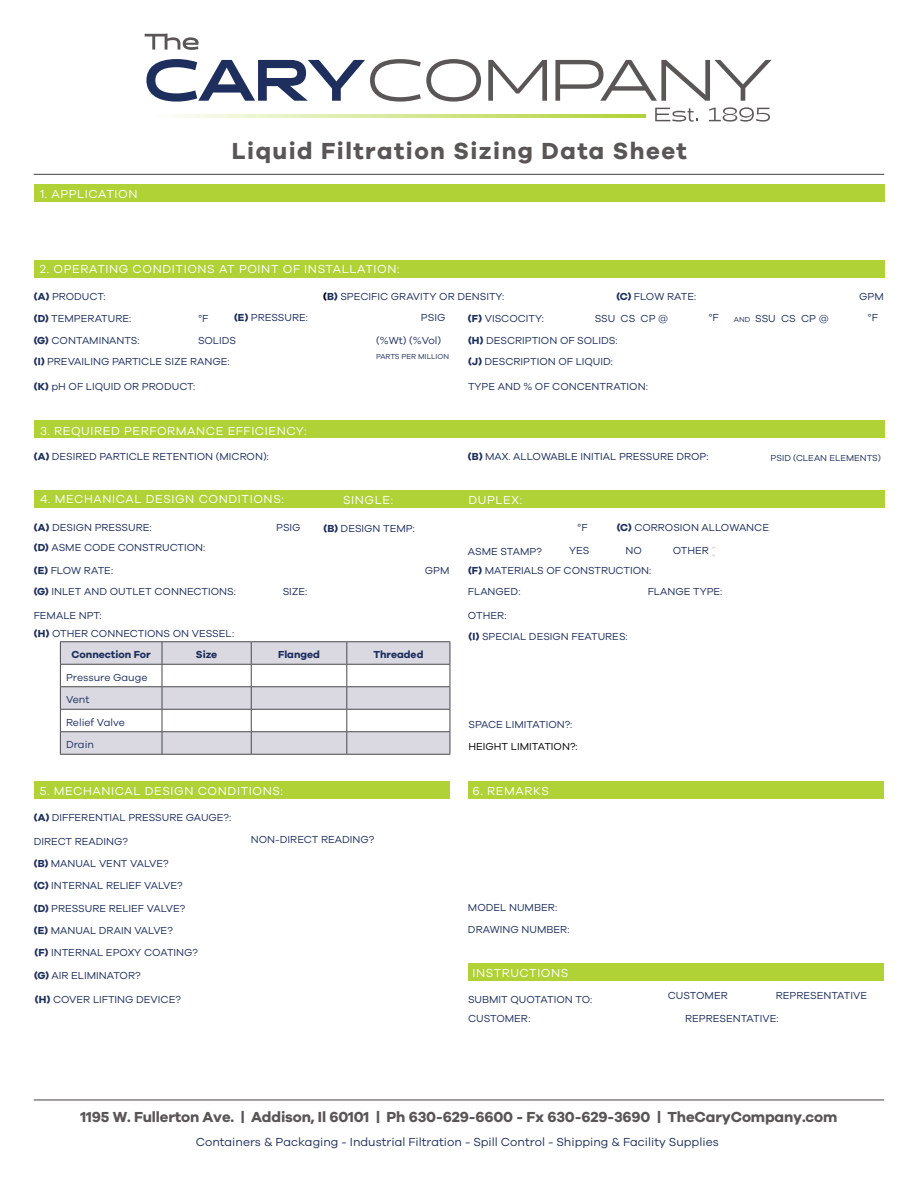
<style>
.page{position:relative;width:918px;height:1188px;background:#fff}
.page>*{position:absolute;margin:0;border:0;box-sizing:border-box;transform-origin:0 0}
.t1{font:700 24px "Galano Grotesque";letter-spacing:.06em;color:#5a5655}
.t2{font:700 15px "Galano Grotesque";letter-spacing:-.01em;color:#5a5655}
.t3{font:12px "Galano Grotesque";letter-spacing:.05em;color:#fff}
.t4{font:12px "Galano Grotesque";color:#1e2f5d}
.t5{font:10.5px/22.5px "Galano Grotesque";color:#1e2f5d}
.t6{font:700 10.5px "Galano Grotesque";color:#1e2f5d}
.t7{font:10.5px "Galano Grotesque";color:#000}
.t8{font:9px "Galano Grotesque";color:#1e2f5d}
.t9{font:7.5px "Galano Grotesque";color:#1e2f5d}
.s1{font-weight:700}
.s2{font-weight:700;color:#000}
.s3{font-family:"Century Gothic";font-size:16.5px}
</style>
<div class="page">
<hr style="left:34px;top:174px;width:850px;height:1px;background:#5a5655">
<hr style="left:34px;top:1099px;width:850px;height:2px;background:#5a5655">
<div style="left:34px;top:260px;width:850px;height:18px;background:#b0d236"></div>
<div style="left:34px;top:490px;width:850px;height:18px;background:#b0d236"></div>
<div style="left:34px;top:781px;width:416px;height:18px;background:#b0d236"></div>
<div style="left:468px;top:781px;width:416px;height:18px;background:#b0d236"></div>
<div style="left:34px;top:420px;width:850px;height:18px;background:#b0d236"></div>
<svg style="left:61px;top:642px;width:389px;height:112px;fill:#dad9e1"></svg>
<hr style="left:60px;top:641px;width:102px;height:1px;background:#47494b">
<hr style="left:162px;top:641px;width:89px;height:1px;background:#47494b">
<hr style="left:251px;top:641px;width:96px;height:1px;background:#47494b">
<hr style="left:347px;top:641px;width:103px;height:1px;background:#47494b">
<hr style="left:60px;top:664px;width:102px;height:1px;background:#47494b">
<hr style="left:162px;top:664px;width:89px;height:1px;background:#47494b">
<hr style="left:251px;top:664px;width:96px;height:1px;background:#47494b">
<hr style="left:347px;top:664px;width:103px;height:1px;background:#47494b">
<hr style="left:60px;top:686px;width:102px;height:1px;background:#47494b">
<hr style="left:162px;top:686px;width:89px;height:1px;background:#47494b">
<hr style="left:251px;top:686px;width:96px;height:1px;background:#47494b">
<hr style="left:347px;top:686px;width:103px;height:1px;background:#47494b">
<hr style="left:60px;top:709px;width:102px;height:1px;background:#47494b">
<hr style="left:162px;top:709px;width:89px;height:1px;background:#47494b">
<hr style="left:251px;top:709px;width:96px;height:1px;background:#47494b">
<hr style="left:347px;top:709px;width:103px;height:1px;background:#47494b">
<hr style="left:60px;top:731px;width:102px;height:1px;background:#47494b">
<svg style="left:60px;top:642px;width:1px;height:112px"></svg>
<hr style="left:162px;top:731px;width:89px;height:1px;background:#47494b">
<svg style="left:162px;top:642px;width:1px;height:112px"></svg>
<hr style="left:251px;top:731px;width:96px;height:1px;background:#47494b">
<svg style="left:251px;top:642px;width:1px;height:112px"></svg>
<hr style="left:347px;top:731px;width:103px;height:1px;background:#47494b">
<svg style="left:346px;top:642px;width:1px;height:112px"></svg>
<svg style="left:450px;top:642px;width:1px;height:112px"></svg>
<hr style="left:60px;top:754px;width:102px;height:1px;background:#47494b">
<hr style="left:162px;top:754px;width:89px;height:1px;background:#47494b">
<hr style="left:251px;top:754px;width:96px;height:1px;background:#47494b">
<hr style="left:347px;top:754px;width:103px;height:1px;background:#47494b">
<div style="left:468px;top:963px;width:416px;height:18px;background:#b0d236"></div>
<div style="left:34px;top:184px;width:850px;height:18px;background:#b0d236"></div>
<svg style="left:488px;top:60px;width:59px;height:41px"></svg>
<svg style="left:555px;top:60px;width:217px;height:41px"></svg>
<svg style="left:146px;top:59px;width:335px;height:43px"></svg>
<svg style="left:145px;top:34px;width:54px;height:16px"></svg>
<svg style="left:655px;top:108px;width:43px;height:14px"></svg>
<svg style="left:709px;top:107px;width:61px;height:15px"></svg>
<svg style="left:174px;top:114px;width:472px;height:3px"></svg>
<p class="t3" style="left:40px;top:186px;width:99px">1. APPLICATION</p>
<h1 class="t1" style="left:232px;top:136px;width:457px">Liquid Filtration Sizing Data Sheet</h1>
<p class="t3" style="left:40px;top:262px;width:361px">2. OPERATING CONDITIONS AT POINT OF INSTALLATION:</p>
<p class="t5" style="left:34px;top:285px;width:73px"><span class="s1">(A)</span> PRODUCT:</p>
<p class="t5" style="left:323px;top:285px;width:183px"><span class="s2">(</span><span class="s1">B)</span> SPECIFIC GRAVITY OR DENSITY:</p>
<p class="t5" style="left:616px;top:285px;width:81px"><span class="s1">(C)</span> FLOW RATE:</p>
<p class="t5" style="left:859px;top:285px;width:26px">GPM</p>
<p class="t5" style="left:34px;top:307px;width:99px"><span class="s1">(D)</span> TEMPERATURE:</p>
<p class="t5" style="left:198px;top:307px;width:12px">°F</p>
<p class="t5" style="left:234px;top:306px;width:75px"><span class="s1">(E)</span> PRESSURE:</p>
<p class="t5" style="left:421px;top:306px;width:26px">PSIG</p>
<p class="t5" style="left:708px;top:306px;width:12px">°F</p>
<p class="t9" style="left:734px;top:315px;width:18px">AND</p>
<p class="t5" style="left:868px;top:306px;width:12px">°F</p>
<p class="t5" style="left:468px;top:307px;width:77px"><span class="s1">(F)</span> VISCOCITY:</p>
<p class="t5" style="left:595px;top:307px;width:75px">SSU CS CP @</p>
<p class="t5" style="left:755px;top:307px;width:75px">SSU CS CP @</p>
<p class="t5" style="left:34px;top:329px;width:107px"><span class="s1">(G)</span> CONTAMINANTS:</p>
<p class="t5" style="left:198px;top:329px;width:40px">SOLIDS</p>
<p class="t5" style="left:376px;top:329px;width:67px">(%Wt) (%Vol)</p>
<p class="t5" style="left:468px;top:329px;width:151px"><span class="s1">(H)</span> DESCRIPTION OF SOLIDS:</p>
<p class="t9" style="left:376px;top:352px;width:75px">PARTS PER MILLION</p>
<p class="t5" style="left:34px;top:350px;width:197px"><span class="s1">(I)</span> PREVAILING PARTICLE SIZE RANGE:</p>
<p class="t5" style="left:468px;top:350px;width:147px"><span class="s1">(J)</span> DESCRIPTION OF LIQUID:</p>
<p class="t5" style="left:34px;top:375px;width:163px"><span class="s1">(K)</span> pH OF LIQUID OR PRODUCT:</p>
<p class="t5" style="left:468px;top:375px;width:181px">TYPE AND % OF CONCENTRATION:</p>
<p class="t3" style="left:40px;top:423px;width:268px">3. REQUIRED PERFORMANCE EFFICIENCY:</p>
<p class="t5" style="left:34px;top:445px;width:237px"><span class="s1">(A)</span> DESIRED PARTICLE RETENTION (MICRON):</p>
<p class="t5" style="left:468px;top:445px;width:242px"><span class="s1">(B)</span> MAX. ALLOWABLE INITIAL PRESSURE DROP:</p>
<p class="t3" style="left:40px;top:492px;width:245px">4. MECHANICAL DESIGN CONDITIONS:</p>
<p class="t3" style="left:343px;top:493px;width:51px">SINGLE:</p>
<p class="t3" style="left:468px;top:493px;width:55px">DUPLEX:</p>
<p class="t8" style="left:771px;top:452px;width:112px">PSID (CLEAN ELEMENTS)</p>
<p class="t5" style="left:34px;top:515px;width:119px"><span class="s1">(A)</span> DESIGN PRESSURE:</p>
<p class="t5" style="left:276px;top:515px;width:26px">PSIG</p>
<p class="t5" style="left:324px;top:517px;width:93px"><span class="s1">(B)</span> DESIGN TEMP:</p>
<p class="t5" style="left:577px;top:515px;width:12px">°F</p>
<p class="t5" style="left:617px;top:515px;width:154px"><span class="s1">(C)</span> CORROSION ALLOWANCE</p>
<p class="t5" style="left:34px;top:536px;width:173px"><span class="s1">(D)</span> ASME CODE CONSTRUCTION: <span class="s1">(E)</span> FLOW RATE:</p>
<p class="t5" style="left:468px;top:540px;width:75px">ASME STAMP?</p>
<p class="t5" style="left:569px;top:539px;width:22px">YES</p>
<p class="t5" style="left:625px;top:539px;width:18px">NO</p>
<p class="t5" style="left:673px;top:539px;width:45px">OTHER <span class="s3">:</span></p>
<p class="t5" style="left:468px;top:559px;width:185px"><span class="s1">(F)</span> MATERIALS OF CONSTRUCTION:</p>
<p class="t5" style="left:425px;top:559px;width:26px">GPM</p>
<p class="t5" style="left:34px;top:580px;width:204px"><span class="s1">(G)</span> INLET AND OUTLET CONNECTIONS:</p>
<p class="t5" style="left:34px;top:622px;width:202px"><span class="s1">(H)</span> OTHER CONNECTIONS ON VESSEL:</p>
<p class="t5" style="left:468px;top:625px;width:161px"><span class="s1">(I)</span> SPECIAL DESIGN FEATURES:</p>
<p class="t5" style="left:283px;top:580px;width:26px">SIZE:</p>
<p class="t5" style="left:468px;top:580px;width:54px">FLANGED:</p>
<p class="t5" style="left:648px;top:580px;width:76px">FLANGE TYPE:</p>
<p class="t5" style="left:34px;top:604px;width:70px">FEMALE NPT:</p>
<p class="t5" style="left:468px;top:604px;width:40px">OTHER:</p>
<p class="t6" style="left:72px;top:648px;width:81px">Connection For</p>
<p class="t6" style="left:196px;top:648px;width:23px">Size</p>
<p class="t6" style="left:278px;top:648px;width:43px">Flanged</p>
<p class="t6" style="left:373px;top:648px;width:52px">Threaded</p>
<p class="t5" style="left:66px;top:666px;width:83px">Pressure Gauge<br>Vent<br>Relief Valve<br>Drain</p>
<p class="t5" style="left:468px;top:713px;width:105px">SPACE LIMITATION?:</p>
<p class="t7" style="left:468px;top:740px;width:111px">HEIGHT LIMITATION?:</p>
<p class="t3" style="left:40px;top:784px;width:245px">5. MECHANICAL DESIGN CONDITIONS:</p>
<p class="t3" style="left:473px;top:784px;width:78px">6. REMARKS</p>
<p class="t5" style="left:34px;top:806px;width:199px"><span class="s1">(A)</span> DIFFERENTIAL PRESSURE GAUGE?:</p>
<p class="t5" style="left:34px;top:831px;width:136px;line-height:21.5px">DIRECT READING?<br><span class="s1">(B)</span> MANUAL VENT VALVE?</p>
<p class="t5" style="left:34px;top:897px;width:153px"><span class="s1">(D)</span> PRESSURE RELIEF VALVE?</p>
<p class="t5" style="left:34px;top:941px;width:165px"><span class="s1">(F)</span> INTERNAL EPOXY COATING?</p>
<p class="t5" style="left:35px;top:988px;width:148px"><span class="s1">(H)</span> COVER LIFTING DEVICE?</p>
<p class="t5" style="left:468px;top:989px;width:126px;line-height:19.6px">SUBMIT QUOTATION TO:<br>CUSTOMER:</p>
<p class="t5" style="left:251px;top:828px;width:125px">NON-DIRECT READING?</p>
<p class="t5" style="left:34px;top:874px;width:150px"><span class="s1">(C)</span> INTERNAL RELIEF VALVE?</p>
<p class="t5" style="left:34px;top:919px;width:141px"><span class="s1">(E)</span> MANUAL DRAIN VALVE?</p>
<p class="t5" style="left:34px;top:963px;width:108px"><span class="s1">(G)</span> AIR ELIMINATOR?</p>
<p class="t3" style="left:473px;top:966px;width:97px">INSTRUCTIONS</p>
<p class="t5" style="left:468px;top:896px;width:103px">MODEL NUMBER:<br>DRAWING NUMBER:</p>
<p class="t5" style="left:668px;top:984px;width:61px">CUSTOMER</p>
<p class="t5" style="left:776px;top:984px;width:93px">REPRESENTATIVE</p>
<p class="t5" style="left:685px;top:1007px;width:95px">REPRESENTATIVE:</p>
<h2 class="t2" style="left:80px;top:1108px;width:758px">1195 W. Fullerton Ave. | Addison, Il 60101 | Ph 630-629-6600 - Fx 630-629-3690 | TheCaryCompany.com</h2>
<p class="t4" style="left:196px;top:1135px;width:525px">Containers &amp; Packaging - Industrial Filtration - Spill Control - Shipping &amp; Facility Supplies</p>
</div>
